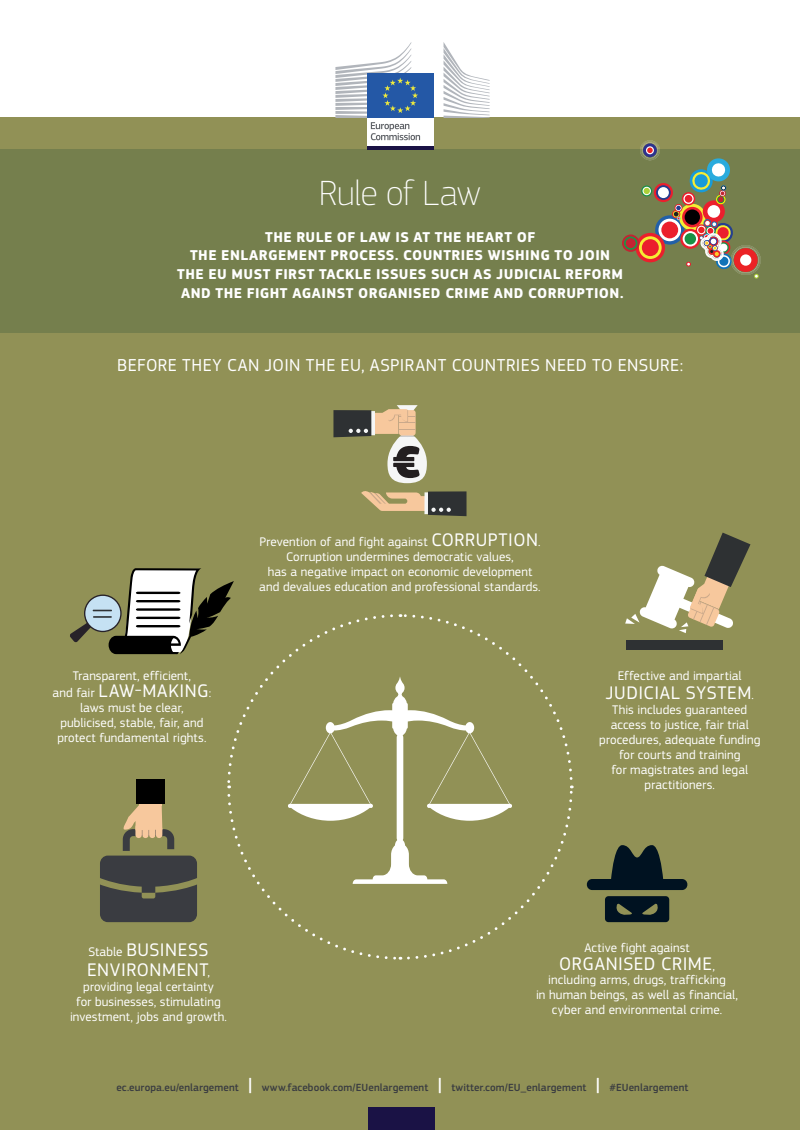
<style>
.page{position:relative;width:800px;height:1130px;background:#fff}
.page>*{position:absolute;margin:0;border:0;box-sizing:border-box;transform-origin:0 0}
._001{font:100 36.4px "PF Square Sans Pro";letter-spacing:-.02em;color:#fff}
.BODY_2_copie{font:19px/20px "PF Square Sans Pro";letter-spacing:.03em;color:#fff}
._003{font:18px "PF Square Sans Pro";letter-spacing:.025em;color:#fff}
._003-2{font:700 14.8px/18.8px "PF Square Sans Pro";letter-spacing:.03em;color:#fff;text-align:center}
.BODY_2_copie-2{font:13px/15px "PF Square Sans Pro";letter-spacing:.005em;color:#fff;text-align:center}
.BODY{font:500 10.8px "PF Square Sans Pro";letter-spacing:.01em;color:#3a3c41}
.s1{font-size:13px}
.s2{font-size:19px}
.s3{font-size:18.8px;color:#fff}
</style>
<div class="page">
<div style="left:0;top:118px;width:800px;height:1012px;background:#919156"></div>
<div style="left:0;top:149px;width:800px;height:184px;background:#757f4d"></div>
<div style="left:367px;top:117px;width:66px;height:29px;background:#fff"></div>
<hr style="left:367px;top:146px;width:66px;height:3px;background:#1a1245">
<svg style="left:444px;top:43px;width:46px;height:75px"></svg>
<div style="left:367px;top:74px;width:66px;height:44px;background:#2458a6"></div>
<svg style="left:335px;top:42px;width:85px;height:98px"></svg>
<svg style="left:655px;top:215px;width:29px;height:30px"></svg>
<svg style="left:659px;top:219px;width:22px;height:22px"></svg>
<div style="left:661px;top:222px;width:17px;height:16px;background:#eb1f2d;border-radius:50%"></div>
<svg style="left:679px;top:204px;width:27px;height:26px"></svg>
<svg style="left:682px;top:207px;width:21px;height:20px"></svg>
<div style="left:685px;top:209px;width:15px;height:16px;background:#010002;border-radius:50%"></div>
<svg style="left:703px;top:200px;width:22px;height:22px"></svg>
<div style="left:707px;top:205px;width:13px;height:13px;background:#fff;border-radius:50%"></div>
<svg style="left:686px;top:262px;width:5px;height:5px"></svg>
<div style="left:636px;top:233px;width:29px;height:29px;background:#eb1f2d;border-radius:50%"></div>
<svg style="left:639px;top:236px;width:23px;height:23px"></svg>
<div style="left:642px;top:239px;width:17px;height:17px;background:#eb1f2d;border-radius:50%"></div>
<svg style="left:622px;top:234px;width:17px;height:18px"></svg>
<svg style="left:624px;top:236px;width:13px;height:14px"></svg>
<div style="left:626px;top:238px;width:10px;height:10px;background:#c32432;border-radius:50%"></div>
<svg style="left:682px;top:192px;width:13px;height:13px"></svg>
<svg style="left:683px;top:194px;width:11px;height:10px"></svg>
<div style="left:685px;top:195px;width:7px;height:8px;background:#eb1f2d;border-radius:50%"></div>
<svg style="left:680px;top:229px;width:20px;height:20px"></svg>
<svg style="left:683px;top:231px;width:15px;height:15px"></svg>
<div style="left:685px;top:233px;width:11px;height:12px;background:#199145;border-radius:50%"></div>
<svg style="left:696px;top:224px;width:11px;height:12px"></svg>
<svg style="left:654px;top:183px;width:19px;height:19px"></svg>
<svg style="left:656px;top:185px;width:15px;height:15px"></svg>
<div style="left:658px;top:187px;width:11px;height:11px;background:#fff;border-radius:50%"></div>
<svg style="left:641px;top:186px;width:11px;height:10px"></svg>
<svg style="left:643px;top:187px;width:8px;height:8px"></svg>
<svg style="left:644px;top:188px;width:6px;height:6px"></svg>
<svg style="left:675px;top:204px;width:7px;height:8px"></svg>
<svg style="left:673px;top:206px;width:8px;height:14px"></svg>
<svg style="left:688px;top:158px;width:42px;height:44px"></svg>
<svg style="left:640px;top:140px;width:20px;height:20px"></svg>
<img style="left:699px;top:221px;width:62px;height:58px">
<svg style="left:587px;top:845px;width:100px;height:45px"></svg>
<svg style="left:605px;top:896px;width:64px;height:26px;background:#112127"></svg>
<svg style="left:361px;top:491px;width:106px;height:25px"></svg>
<svg style="left:333px;top:405px;width:94px;height:78px"></svg>
<div style="left:626px;top:640px;width:96px;height:10px;background:#2e3133"></div>
<svg style="left:625px;top:533px;width:125px;height:100px"></svg>
<div style="left:368px;top:1107px;width:67px;height:23px;background:#1a1245"></div>
<svg style="left:70px;top:568px;width:504px;height:392px"></svg>
<p class="_001" style="left:319px;top:172px;width:163px">Rule of Law</p>
<p class="_003-2" style="left:177px;top:228px;width:447px">THE RULE OF LAW IS AT THE HEART OF<br>THE ENLARGEMENT PROCESS. COUNTRIES WISHING TO JOIN<br>THE EU MUST FIRST TACKLE ISSUES SUCH AS JUDICIAL REFORM</p>
<p class="_003-2" style="left:181px;top:284px;width:444px">AND THE FIGHT AGAINST ORGANISED CRIME AND CORRUPTION.</p>
<p class="_003" style="left:117px;top:354px;width:568px">BEFORE THEY CAN JOIN THE EU, ASPIRANT COUNTRIES NEED TO ENSURE:</p>
<p class="BODY_2_copie-2" style="left:73px;top:668px;width:120px">Transparent, efficient,</p>
<p class="BODY_2_copie" style="left:53px;top:681px;width:160px"><span class="s1">and fair</span> LAW-MAKING<span class="s1">:</span></p>
<p class="BODY_2_copie-2" style="left:57px;top:700px;width:151px">laws must be clear, publicised, stable, fair, and protect fundamental rights.</p>
<p class="BODY_2_copie-2" style="left:259px;top:534px;width:283px">Prevention of and fight against <span class="s2">CORRUPTION</span>.<br>Corruption undermines democratic values,<br>has a negative impact on economic development and devalues education and professional standards.</p>
<p class="BODY_2_copie-2" style="left:618px;top:668px;width:125px">Effective and impartial</p>
<p class="BODY_2_copie" style="left:606px;top:683px;width:150px">JUDICIAL SYSTEM<span class="s1">.</span></p>
<p class="BODY_2_copie-2" style="left:599px;top:702px;width:163px">This includes guaranteed access to justice, fair trial procedures, adequate funding for courts and training<br>for magistrates and legal practitioners.</p>
<p class="BODY_2_copie" style="left:87px;top:940px;width:124px"><span class="s1">Stable</span> BUSINESS<br>ENVIRONMENT<span class="s1">,</span></p>
<p class="BODY_2_copie-2" style="left:70px;top:980px;width:159px">providing legal certainty<br>for businesses, stimulating investment, jobs and growth.</p>
<p class="BODY_2_copie-2" style="left:584px;top:940px;width:107px">Active fight against</p>
<p class="BODY_2_copie" style="left:559px;top:954px;width:157px">ORGANISED CRIME<span class="s1">,</span></p>
<p class="BODY_2_copie-2" style="left:536px;top:972px;width:204px">including arms, drugs, trafficking<br>in human beings, as well as financial, cyber and environmental crime.</p>
<p class="BODY" style="left:116px;top:1081px;width:574px">ec.europa.eu/enlargement <span class="s3">|</span> www.facebook.com/EUenlargement <span class="s3">|</span> twitter.com/EU_enlargement <span class="s3">|</span> #EUenlargement</p>
</div>
